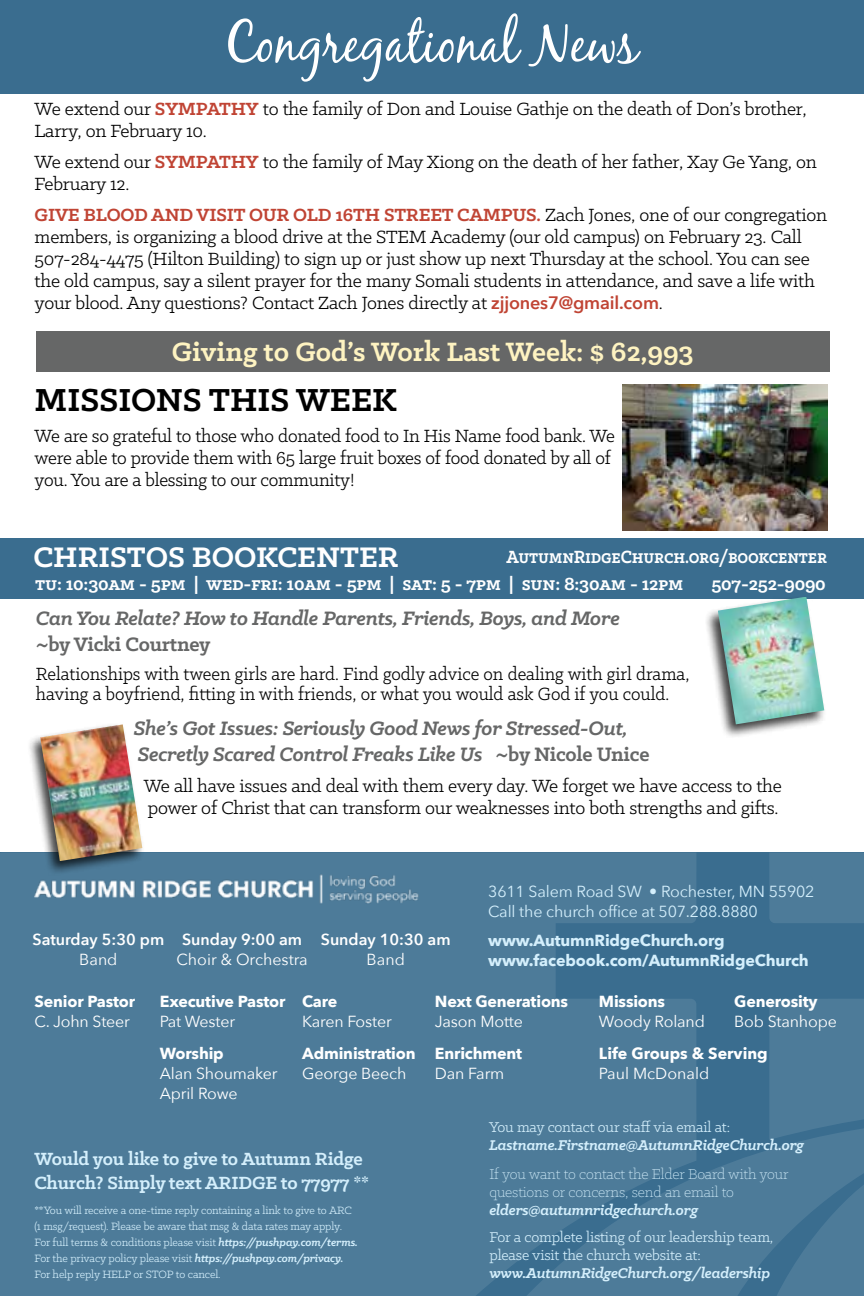
<style>
.page{position:relative;width:864px;height:1296px;background:#fff}
.page>*{position:absolute;margin:0;border:0;box-sizing:border-box;transform-origin:0 0}
.t1{font:57.2px "Black Jack";color:#fff;scale:.92 1}
.t2{font:700 36px "Klinic Slab";color:#000}
.t3{font:700 32px "Klinic Slab";color:#fff}
.t4{font:700 30px "Klinic Slab";color:#fef3c1}
.t5{font:italic 700 22px/26px "Klinic Slab";letter-spacing:-.01em;color:#666767}
.t6{font:700 22px "Klinic Slab";color:#666767}
.t7{font:20px/22px "Klinic Slab";letter-spacing:-.01em;color:#000}
.t8{font:20px/20px "Klinic Slab";letter-spacing:-.01em;color:#000;scale:.95 1}
.t9{font:700 20px/26.6px "Klinic Slab";letter-spacing:-.01em;color:#fff;scale:.9 1}
.t10{font:700 20px/24px "Klinic Slab";letter-spacing:-.01em;color:#d4effc}
.t11{font:700 20px "Klinic Slab";letter-spacing:-.01em;color:#fff}
.t12{font:16px/20px "Avenir Next";letter-spacing:-.01em;color:#fff}
.t13{font:700 16px "Avenir Next";letter-spacing:-.01em;color:#fff}
.t14{font:italic 700 16px "Klinic Slab";letter-spacing:-.01em;color:#d4effc}
.t15{font:16px/18px "Klinic Slab";letter-spacing:-.01em;color:#d4effc}
.t16{font:300 16px/18px "Klinic Slab";letter-spacing:-.01em;color:#d4effc}
.t17{font:16px/20px "Avenir Next";letter-spacing:-.01em;color:#d4effc}
.t18{font:700 16px/20px "Avenir Next";letter-spacing:-.01em;color:#d4effc}
.t19{font:600 16px "Avenir Next";color:#fff}
.t20{font:12px/16px "Klinic Slab";letter-spacing:-.01em;color:#d4effc}
.s1{font-weight:700;color:#c04434}
.s2{font-family:"Avenir Next";font-weight:600;font-size:18px;color:#c04434}
.s3{font-style:normal}
.s4{font-weight:700;font-style:italic}
</style>
<div class="page">
<div style="left:0;top:852px;width:864px;height:444px;background:#3a6d8f"></div>
<svg style="left:696px;top:1140px;width:168px;height:156px;fill:#4d7b99"></svg>
<div style="left:769px;top:999px;width:95px;height:141px;background:#4d7b99"></div>
<div style="left:769px;top:853px;width:95px;height:70px;background:#4d7b99"></div>
<div style="left:0;top:853px;width:696px;height:443px;background:#4d7b99"></div>
<div style="left:0;top:0;width:864px;height:94px;background:#3a6d8f"></div>
<div style="left:0;top:539px;width:864px;height:60px;background:#3a6d8f"></div>
<div style="left:704px;top:595px;width:123px;height:144px;background:#000;opacity:.75"></div>
<img style="left:718px;top:597px;width:106px;height:127px">
<div style="left:26px;top:723px;width:119px;height:153px;background:#000;opacity:.75"></div>
<img style="left:40px;top:724px;width:102px;height:137px">
<div style="left:36px;top:331px;width:794px;height:40px;background:#666767"></div>
<img style="left:623px;top:384px;width:204px;height:147px">
<img style="left:32px;top:867px;width:412px;height:44px">
<h1 class="t1" style="left:224px;top:8px;width:451px">Congregational News</h1>
<p class="t7" style="left:35px;top:97px;width:774px">We extend our <span class="s1">SYMPATHY</span> to the family of Don and Louise Gathje on the death of Don’s brother,<br>Larry, on February 10.</p>
<p class="t7" style="left:35px;top:150px;width:784px">We extend our <span class="s1">SYMPATHY</span> to the family of May Xiong on the death of her father, Xay Ge Yang, on<br>February 12.</p>
<p class="t7" style="left:35px;top:203px;width:794px"><span class="s1">GIVE BLOOD AND VISIT OUR OLD 16TH STREET CAMPUS.</span> Zach Jones, one of our congregation members, is organizing a blood drive at the STEM Academy (our old campus) on February 23. Call 507-284-4475 (Hilton Building) to sign up or just show up next Thursday at the school. You can see the old campus, say a silent prayer for the many Somali students in attendance, and save a life with your blood. Any questions? Contact Zach Jones directly at <span class="s2">zjjones7@gmail.com</span>.</p>
<h3 class="t4" style="left:172px;top:332px;width:523px">Giving to God’s Work Last Week: $ 62,993</h3>
<h2 class="t2" style="left:35px;top:377px;width:364px">MISSIONS THIS WEEK</h2>
<p class="t7" style="left:35px;top:425px;width:582px">We are so grateful to those who donated food to In His Name food bank. We were able to provide them with 65 large fruit boxes of food donated by all of you. You are a blessing to our community!</p>
<h3 class="t3" style="left:33px;top:536px;width:367px">CHRISTOS BOOKCENTER</h3>
<p class="t9" style="left:35px;top:543px;width:881px;text-indent:471px">AutumnRidgeChurch.org/bookcenter tu: 10:30am - 5pm | wed-fri: 10am - 5pm | sat: 5 - 7pm | sun: 8:30am - 12pm</p>
<p class="t11" style="left:711px;top:570px;width:116px">507-252-9090</p>
<p class="t5" style="left:36px;top:605px;width:586px">Can You Relate? How to Handle Parents, Friends, Boys, and More</p>
<p class="t6" style="left:36px;top:630px;width:176px">~by Vicki Courtney</p>
<p class="t8" style="left:36px;top:664px;width:690px">Relationships with tween girls are hard. Find godly advice on dealing with girl drama, having a boyfriend, fitting in with friends, or what you would ask God if you could.</p>
<p class="t5" style="left:134px;top:715px;width:517px">She’s Got Issues: Seriously Good News for Stressed-Out,<br>Secretly Scared Control Freaks Like Us <span class="s3">~by Nicole Unice</span></p>
<p class="t7" style="left:144px;top:775px;width:640px">We all have issues and deal with them every day. We forget we have access to the power of Christ that can transform our weaknesses into both strengths and gifts.</p>
<p class="t19" style="left:33px;top:925px;width:133px">Saturday 5:30 pm</p>
<p class="t12" style="left:79px;top:948px;width:40px">Band</p>
<p class="t19" style="left:182px;top:925px;width:122px">Sunday 9:00 am</p>
<p class="t12" style="left:176px;top:948px;width:133px">Choir &amp; Orchestra</p>
<p class="t19" style="left:321px;top:925px;width:131px">Sunday 10:30 am</p>
<p class="t12" style="left:367px;top:948px;width:40px">Band</p>
<p class="t17" style="left:488px;top:880px;width:328px">3611 Salem Road SW • Rochester, MN 55902<br>Call the church office at 507.288.8880</p>
<p class="t18" style="left:488px;top:930px;width:322px">www.AutumnRidgeChurch.org www.facebook.com/AutumnRidgeChurch</p>
<p class="t13" style="left:35px;top:987px;width:102px">Senior Pastor</p>
<p class="t12" style="left:35px;top:1011px;width:97px">C. John Steer</p>
<p class="t13" style="left:160px;top:987px;width:127px">Executive Pastor</p>
<p class="t12" style="left:160px;top:1011px;width:77px">Pat Wester</p>
<p class="t13" style="left:302px;top:987px;width:37px">Care</p>
<p class="t12" style="left:302px;top:1011px;width:91px">Karen Foster</p>
<p class="t13" style="left:435px;top:987px;width:135px">Next Generations</p>
<p class="t12" style="left:435px;top:1011px;width:89px">Jason Motte</p>
<p class="t13" style="left:599px;top:987px;width:68px">Missions</p>
<p class="t12" style="left:599px;top:1011px;width:107px">Woody Roland</p>
<p class="t13" style="left:734px;top:987px;width:85px">Generosity</p>
<p class="t12" style="left:734px;top:1011px;width:104px">Bob Stanhope</p>
<p class="t13" style="left:160px;top:1040px;width:65px">Worship</p>
<p class="t12" style="left:160px;top:1063px;width:119px">Alan Shoumaker<br>April Rowe</p>
<p class="t13" style="left:302px;top:1040px;width:115px">Administration</p>
<p class="t12" style="left:302px;top:1063px;width:106px">George Beech</p>
<p class="t13" style="left:435px;top:1040px;width:89px">Enrichment</p>
<p class="t12" style="left:435px;top:1063px;width:71px">Dan Farm</p>
<p class="t13" style="left:599px;top:1040px;width:170px">Life Groups &amp; Serving</p>
<p class="t12" style="left:599px;top:1063px;width:112px">Paul McDonald</p>
<p class="t10" style="left:34px;top:1147px;width:336px">Would you like to give to Autumn Ridge<br>Church? Simply text ARIDGE to 77977 **</p>
<p class="t20" style="left:34px;top:1202px;width:325px">**You will receive a one-time reply containing a link to give to ARC (1 msg/request). Please be aware that msg &amp; data rates may apply.<br>For full terms &amp; conditions please visit <span class="s4">https://pushpay.com/terms.<br></span>For the privacy policy please visit <span class="s4">https://pushpay.com/privacy.<br></span>For help reply HELP or STOP to cancel.</p>
<p class="t15" style="left:489px;top:1117px;width:242px">You may contact our staff via email at:</p>
<p class="t14" style="left:489px;top:1134px;width:316px">Lastname.Firstname@AutumnRidgeChurch.org</p>
<p class="t16" style="left:489px;top:1165px;width:301px">If you want to contact the Elder Board with your questions or concerns, send an email to</p>
<p class="t14" style="left:489px;top:1200px;width:210px">elders@autumnridgechurch.org</p>
<p class="t15" style="left:489px;top:1228px;width:285px">For a complete listing of our leadership team, please visit the church website at:</p>
<p class="t14" style="left:489px;top:1263px;width:282px">www.AutumnRidgeChurch.org/leadership</p>
</div>
